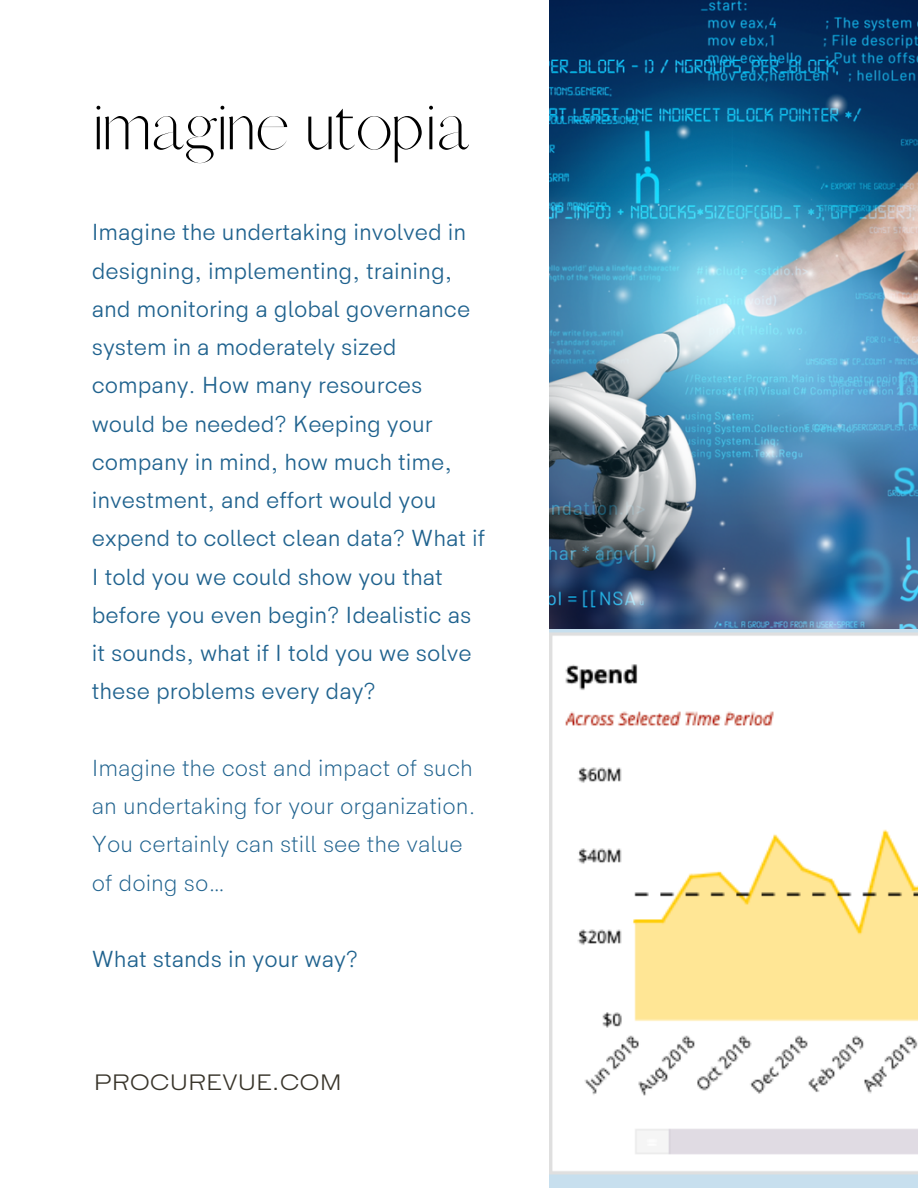
<style>
.page{position:relative;width:918px;height:1188px;background:#fff}
.page>*{position:absolute;margin:0;border:0;box-sizing:border-box;transform-origin:0 0}
.t1{font:300 61.5px "Afrah";color:#000}
.t2{font:23.4px/38.2px "HK Sentiments";color:#1f628e}
.t3{font:300 23.4px/38.2px "HK Sentiments";color:#1f628e}
.t4{font:21px "HK Gothic";letter-spacing:.03em;color:#373329}
</style>
<div class="page">
<img style="left:550px;top:0;width:368px;height:630px">
<img style="left:550px;top:630px;width:368px;height:558px">
<h1 class="t1" style="left:92px;top:87px;width:378px">imagine utopia</h1>
<p class="t2" style="left:92px;top:214px;width:395px">Imagine the undertaking involved in designing, implementing, training, and monitoring a global governance system in a moderately sized company. How many resources would be needed? Keeping your company in mind, how much time, investment, and effort would you expend to collect clean data? What if<br>I told you we could show you that before you even begin? Idealistic as it sounds, what if I told you we solve these problems every day?</p>
<p class="t3" style="left:92px;top:750px;width:386px">Imagine the cost and impact of such an undertaking for your organization.<br>You certainly can still see the value of doing so…</p>
<p class="t2" style="left:92px;top:941px;width:268px">What stands in your way?</p>
<p class="t4" style="left:94px;top:1071px;width:249px">PROCUREVUE.COM</p>
</div>
